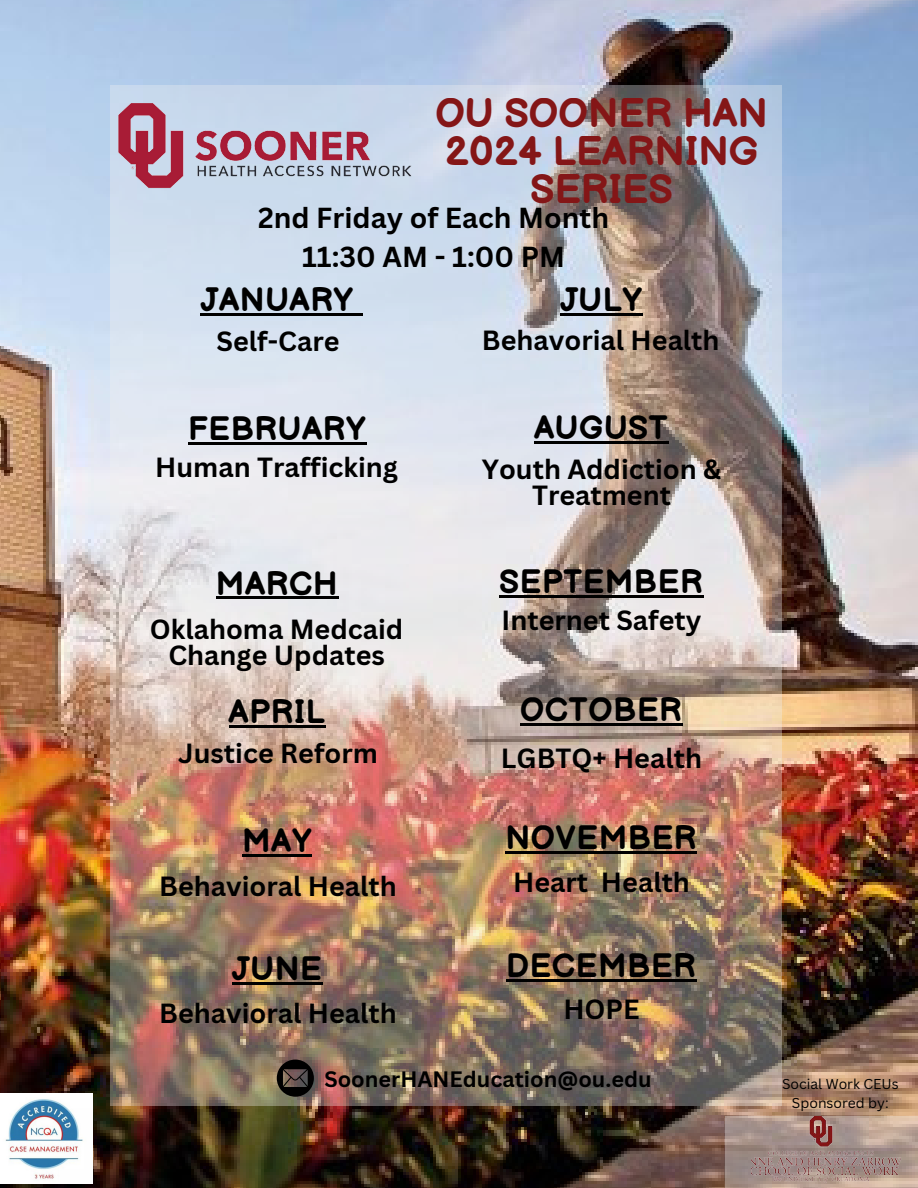
<style>
.page{position:relative;width:918px;height:1188px;background:#fff}
.page>*{position:absolute;margin:0;border:0;box-sizing:border-box;transform-origin:0 0}
.t1{font:700 40.35px/38.2px "Balsamiq Sans";color:#841617;text-align:center}
.t2{font:700 33px "Balsamiq Sans";letter-spacing:.02em;color:#000}
.t3{font:700 28.2px/39.3px "Canva Sans";color:#000;text-align:center}
.t4{font:700 27px/25.8px "Canva Sans";color:#000;text-align:center}
.t5{font:700 21.75px "Canva Sans";color:#000}
.t6{font:13.95px/19.2px "Canva Sans";color:#000;text-align:center}
</style>
<div class="page">
<img style="left:0;top:0;width:918px;height:1188px">
<img style="left:110px;top:86px;width:672px;height:1020px">
<img style="left:110px;top:86px;width:313px;height:119px">
<svg style="left:277px;top:1060px;width:37px;height:37px"></svg>
<svg style="left:726px;top:1116px;width:192px;height:72px;background:#af9a8f"></svg>
<img style="left:751px;top:1116px;width:150px;height:68px">
<img style="left:0;top:1094px;width:92px;height:90px">
<hr style="left:201px;top:314px;width:153px;height:2px;background:#000">
<svg style="left:354px;top:314px;width:9px;height:2px"></svg>
<hr style="left:242px;top:854px;width:70px;height:2px;background:#000">
<hr style="left:229px;top:725px;width:97px;height:3px;background:#000">
<hr style="left:232px;top:983px;width:90px;height:2px;background:#000">
<hr style="left:188px;top:442px;width:178px;height:3px;background:#000">
<hr style="left:216px;top:597px;width:122px;height:2px;background:#000">
<hr style="left:560px;top:314px;width:82px;height:2px;background:#000">
<hr style="left:505px;top:852px;width:192px;height:2px;background:#000">
<hr style="left:520px;top:724px;width:162px;height:2px;background:#000">
<hr style="left:506px;top:980px;width:190px;height:2px;background:#000">
<hr style="left:534px;top:442px;width:134px;height:2px;background:#000">
<hr style="left:499px;top:595px;width:204px;height:3px;background:#000">
<h2 class="t1" style="left:435px;top:96px;width:334px">OU SOONER HAN<br>2024 LEARNING<br>SERIES</h2>
<p class="t3" style="left:258px;top:197px;width:353px">2nd Friday of Each Month<br>11:30 AM - 1:00 PM</p>
<h4 class="t2" style="left:201px;top:282px;width:154px">JANUARY</h4>
<h2 class="t2" style="left:560px;top:282px;width:83px">JULY</h2>
<h2 class="t4" style="left:217px;top:328px;width:124px">Self-Care</h2>
<h2 class="t4" style="left:482px;top:327px;width:239px">Behavorial Health</h2>
<h2 class="t2" style="left:188px;top:410px;width:179px">FEBRUARY</h2>
<h5 class="t2" style="left:534px;top:410px;width:135px">AUGUST</h5>
<h4 class="t4" style="left:155px;top:453px;width:244px">Human Trafficking</h4>
<h4 class="t4" style="left:482px;top:455px;width:241px">Youth Addiction &amp;<br>Treatment</h4>
<h4 class="t2" style="left:216px;top:565px;width:123px">MARCH</h4>
<h4 class="t2" style="left:499px;top:564px;width:205px">SEPTEMBER</h4>
<h4 class="t4" style="left:150px;top:616px;width:255px">Oklahoma Medcaid<br>Change Updates</h4>
<h2 class="t4" style="left:502px;top:606px;width:201px">Internet Safety</h2>
<h2 class="t2" style="left:229px;top:693px;width:98px">APRIL</h2>
<h4 class="t2" style="left:520px;top:692px;width:163px">OCTOBER</h4>
<h2 class="t4" style="left:178px;top:740px;width:201px">Justice Reform</h2>
<h2 class="t4" style="left:501px;top:744px;width:203px">LGBTQ+ Health</h2>
<h4 class="t2" style="left:242px;top:822px;width:71px">MAY</h4>
<h3 class="t2" style="left:505px;top:820px;width:193px">NOVEMBER</h3>
<h4 class="t4" style="left:159px;top:873px;width:239px">Behavioral Health</h4>
<h4 class="t4" style="left:513px;top:868px;width:178px">Heart Health</h4>
<h4 class="t2" style="left:232px;top:951px;width:91px">JUNE</h4>
<p class="t2" style="left:506px;top:948px;width:191px">DECEMBER</p>
<h4 class="t4" style="left:159px;top:999px;width:239px">Behavioral Health</h4>
<h2 class="t4" style="left:563px;top:996px;width:78px">HOPE</h2>
<h2 class="t5" style="left:324px;top:1064px;width:329px">SoonerHANEducation@ou.edu</h2>
<h2 class="t6" style="left:782px;top:1074px;width:118px">Social Work CEUs<br>Sponsored by:</h2>
</div>
